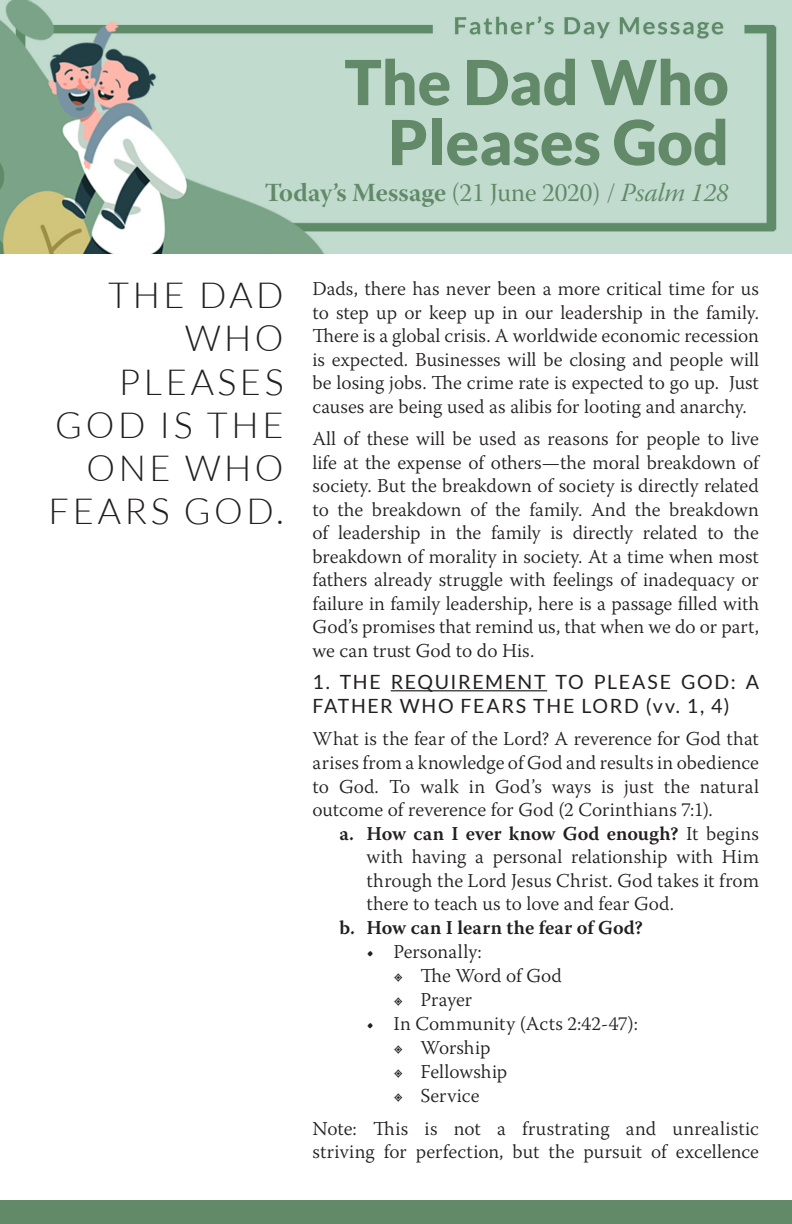
<style>
.page{position:relative;width:792px;height:1224px;background:#fff}
.page>*{position:absolute;margin:0;border:0;box-sizing:border-box;transform-origin:0 0}
.t1{font:900 62px "Lato";color:#628968}
.t2{font:300 36px/43.2px "Lato";letter-spacing:.1em;color:#231f20;text-align:right}
.t3{font:26px "Warnock Pro Bold Subh";letter-spacing:.005em;color:#628968}
.t4{font:300 19.6px/23.6px "Warnock Pro";color:#231f20;text-align:justify}
.t5{font:19.6px/23.6px "Lato";letter-spacing:.085em;color:#231f20}
.t6{font:600 19.6px "Warnock Pro";letter-spacing:.01em;color:#231f20}
.s1{font-family:"Warnock Pro Subh"}
.s2{font-family:"Warnock Pro It Subh"}
.s3{font-weight:600}
.s4{font-weight:400}
</style>
<div class="page">
<div style="left:0;top:1201px;width:792px;height:23px;background:#628968"></div>
<hr style="left:391px;top:690px;width:156px;height:1px;background:#231f20">
<img style="left:0;top:0;width:792px;height:253px">
<p class="t1" style="left:345px;top:46px;width:386px">The Dad Who</p>
<p class="t1" style="left:388px;top:106px;width:342px">Pleases God</p>
<p class="t3" style="left:265px;top:176px;width:466px">Today’s Message <span class="s1">(21 June 2020) /</span> <span class="s2">Psalm 128</span></p>
<p class="t2" style="left:49px;top:274px;width:237px">THE DAD<br>WHO<br>PLEASES<br>GOD IS THE<br>ONE WHO<br>FEARS GOD.</p>
<p class="t4" style="left:312px;top:277px;width:448px">Dads, there has never been a more critical time for us to step up or keep up in our leadership in the family.<br>There is a global crisis. A worldwide economic recession is expected. Businesses will be closing and people will be losing jobs. The crime rate is expected to go up. Just causes are being used as alibis for looting and anarchy.</p>
<p class="t4" style="left:312px;top:427px;width:448px">All of these will be used as reasons for people to live life at the expense of others—the moral breakdown of society. But the breakdown of society is directly related to the breakdown of the family. And the breakdown of leadership in the family is directly related to the breakdown of morality in society. At a time when most fathers already struggle with feelings of inadequacy or failure in family leadership, here is a passage filled with God’s promises that remind us, that when we do or part, we can trust God to do His.</p>
<p class="t5" style="left:312px;top:670px;width:448px">1. THE REQUIREMENT TO PLEASE GOD: A<br>FATHER WHO FEARS THE LORD (vv. 1, 4)</p>
<p class="t4" style="left:312px;top:727px;width:448px">What is the fear of the Lord? A reverence for God that arises from a knowledge of God and results in obedience to God. To walk in God’s ways is just the natural outcome of reverence for God (2 Corinthians 7:1).</p>
<p class="t4" style="left:366px;top:821px;width:394px;text-indent:-27px"><span class="s3">a. How can I ever know God enough?</span> It begins with having a personal relationship with Him through the Lord Jesus Christ. God takes it from there to teach us to love and fear God.</p>
<p class="t6" style="left:339px;top:916px;width:305px">b. How can I learn the fear of God?</p>
<p class="t4" style="left:366px;top:940px;width:117px">• Personally:</p>
<p class="t4" style="left:393px;top:964px;width:170px"><span class="s4">Ѽ</span> The Word of God</p>
<p class="t4" style="left:393px;top:988px;width:80px"><span class="s4">Ѽ</span> Prayer</p>
<p class="t4" style="left:366px;top:1012px;width:273px">• In Community (Acts 2:42-47):</p>
<p class="t4" style="left:393px;top:1036px;width:98px"><span class="s4">Ѽ</span> Worship</p>
<p class="t4" style="left:393px;top:1060px;width:115px"><span class="s4">Ѽ</span> Fellowship</p>
<p class="t4" style="left:393px;top:1084px;width:88px"><span class="s4">Ѽ</span> Service</p>
<p class="t4" style="left:312px;top:1116px;width:448px">Note: This is not a frustrating and unrealistic striving for perfection, but the pursuit of excellence</p>
</div>
